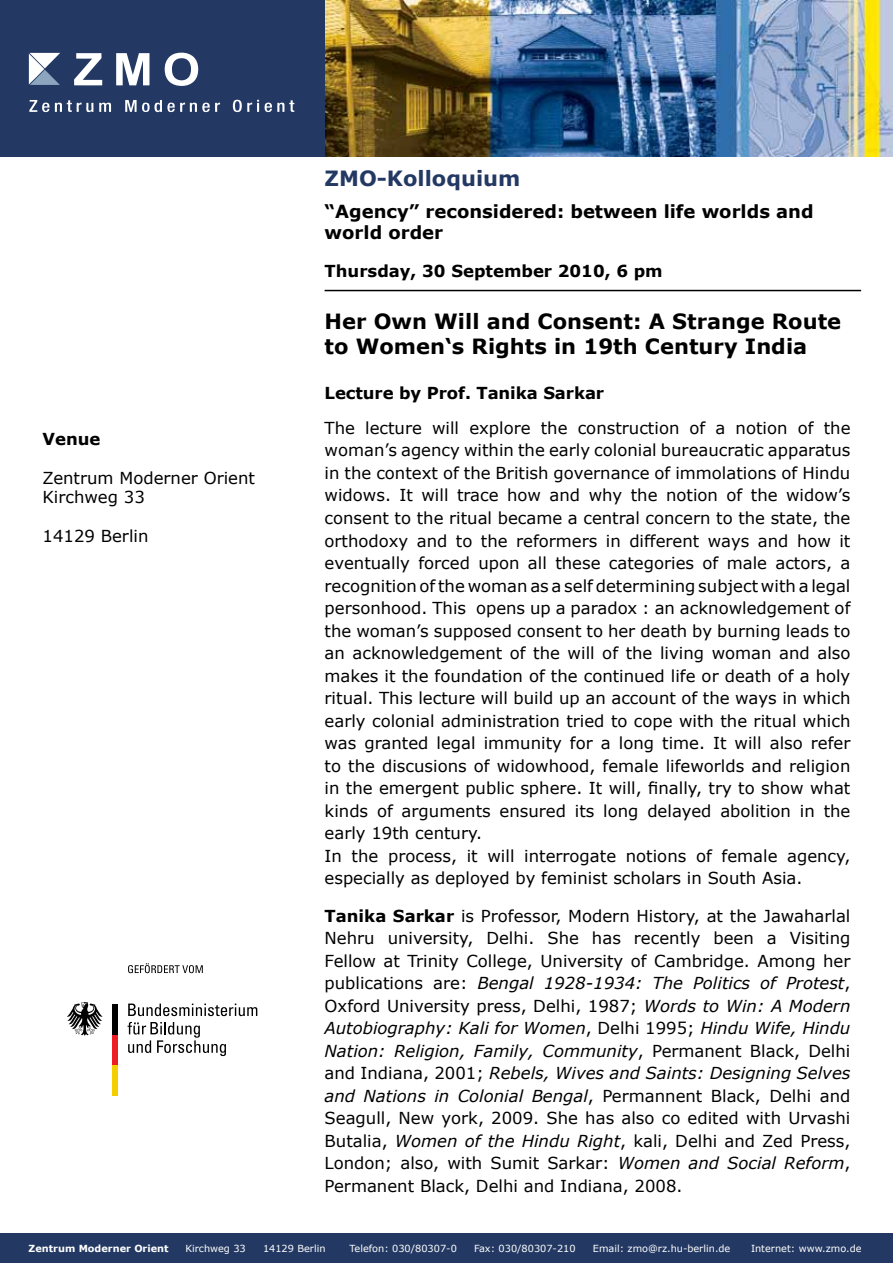
<style>
.page{position:relative;width:893px;height:1263px;background:#fff}
.page>*{position:absolute;margin:0;border:0;box-sizing:border-box;transform-origin:0 0}
.t1{font:700 21px/25.2px "Verdana";color:#000}
.t2{font:700 21px "Verdana";color:#233963}
.t3{font:700 18px/21.6px "Verdana";color:#000}
.t4{font:16.5px/22.5px "Verdana";color:#000}
.t5{font:700 16.5px "Verdana";color:#000}
.t6{font:9.75px "Verdana";color:#fff}
.t7{font:700 9.75px "Verdana";color:#fff}
.s1{font-weight:700}
.s2{font-style:italic}
</style>
<div class="page">
<div style="left:0;top:1233px;width:893px;height:30px;background:#233963"></div>
<img style="left:325px;top:0;width:568px;height:156px">
<div style="left:0;top:0;width:325px;height:156px;background:#233963"></div>
<svg style="left:74px;top:53px;width:28px;height:32px"></svg>
<svg style="left:116px;top:53px;width:33px;height:32px"></svg>
<svg style="left:164px;top:52px;width:34px;height:34px"></svg>
<svg style="left:99px;top:102px;width:12px;height:10px"></svg>
<svg style="left:29px;top:100px;width:64px;height:13px"></svg>
<svg style="left:232px;top:100px;width:62px;height:12px"></svg>
<svg style="left:29px;top:53px;width:31px;height:32px"></svg>
<svg style="left:125px;top:100px;width:95px;height:13px"></svg>
<hr style="left:325px;top:290px;width:536px;height:1px;background:#000">
<svg style="left:128px;top:1022px;width:98px;height:34px"></svg>
<svg style="left:128px;top:1003px;width:129px;height:13px"></svg>
<div style="left:112px;top:1065px;width:5px;height:31px;background:#f5ce00"></div>
<div style="left:112px;top:1034px;width:5px;height:31px;background:#ed1d24"></div>
<div style="left:112px;top:1004px;width:5px;height:30px;background:#000"></div>
<svg style="left:67px;top:1002px;width:36px;height:33px"></svg>
<svg style="left:128px;top:964px;width:75px;height:9px"></svg>
<p class="t2" style="left:325px;top:165px;width:197px">ZMO-Kolloquium</p>
<p class="t5" style="left:43px;top:428px;width:60px">Venue</p>
<p class="t4" style="left:43px;top:468px;width:214px;line-height:19.5px">Zentrum Moderner Orient<br>Kirchweg 33</p>
<p class="t4" style="left:43px;top:525px;width:107px">14129 Berlin</p>
<p class="t3" style="left:325px;top:200px;width:490px">“Agency” reconsidered: between life worlds and world order</p>
<p class="t5" style="left:325px;top:261px;width:340px">Thursday, 30 September 2010, 6 pm</p>
<p class="t1" style="left:325px;top:308px;width:518px">Her Own Will and Consent: A Strange Route to Women‘s Rights in 19th Century India</p>
<p class="t5" style="left:325px;top:382px;width:281px">Lecture by Prof. Tanika Sarkar</p>
<p class="t4" style="left:325px;top:416px;width:527px">The lecture will explore the construction of a notion of the woman’s agency within the early colonial bureaucratic apparatus in the context of the British governance of immolations of Hindu widows. It will trace how and why the notion of the widow’s consent to the ritual became a central concern to the state, the orthodoxy and to the reformers in different ways and how it eventually forced upon all these categories of male actors, a recognition of the woman as a self determining subject with a legal personhood. This opens up a paradox : an acknowledgement of the woman’s supposed consent to her death by burning leads to an acknowledgement of the will of the living woman and also makes it the foundation of the continued life or death of a holy ritual. This lecture will build up an account of the ways in which early colonial administration tried to cope with the ritual which was granted legal immunity for a long time. It will also refer to the discusions of widowhood, female lifeworlds and religion in the emergent public sphere. It will, finally, try to show what kinds of arguments ensured its long delayed abolition in the early 19th century.<br>In the process, it will interrogate notions of female agency, especially as deployed by feminist scholars in South Asia.</p>
<p class="t4" style="left:325px;top:904px;width:527px;text-align:justify"><span class="s1">Tanika Sarkar</span> is Professor, Modern History, at the Jawaharlal Nehru university, Delhi. She has recently been a Visiting Fellow at Trinity College, University of Cambridge. Among her publications are: <span class="s2">Bengal 1928-1934: The Politics of Protest</span>, Oxford University press, Delhi, 1987; <span class="s2">Words to Win: A Modern Autobiography: Kali for Women</span>, Delhi 1995; <span class="s2">Hindu Wife, Hindu Nation: Religion, Family, Community</span>, Permanent Black, Delhi and Indiana, 2001; <span class="s2">Rebels, Wives and Saints: Designing Selves and Nations in Colonial Bengal</span>, Permannent Black, Delhi and Seagull, New york, 2009. She has also co edited with Urvashi Butalia, <span class="s2">Women of the Hindu Right</span>, kali, Delhi and Zed Press, London; also, with Sumit Sarkar: <span class="s2">Women and Social Reform</span>, Permanent Black, Delhi and Indiana, 2008.</p>
<p class="t7" style="left:29px;top:1242px;width:142px">Zentrum Moderner Orient</p>
<p class="t6" style="left:185px;top:1242px;width:62px">Kirchweg 33</p>
<p class="t6" style="left:263px;top:1242px;width:64px">14129 Berlin</p>
<p class="t6" style="left:350px;top:1242px;width:109px">Telefon: 030/80307-0</p>
<p class="t6" style="left:474px;top:1242px;width:103px">Fax: 030/80307-210</p>
<p class="t6" style="left:593px;top:1242px;width:139px">Email: zmo@rz.hu-berlin.de</p>
<p class="t6" style="left:751px;top:1242px;width:112px">Internet: www.zmo.de</p>
</div>
